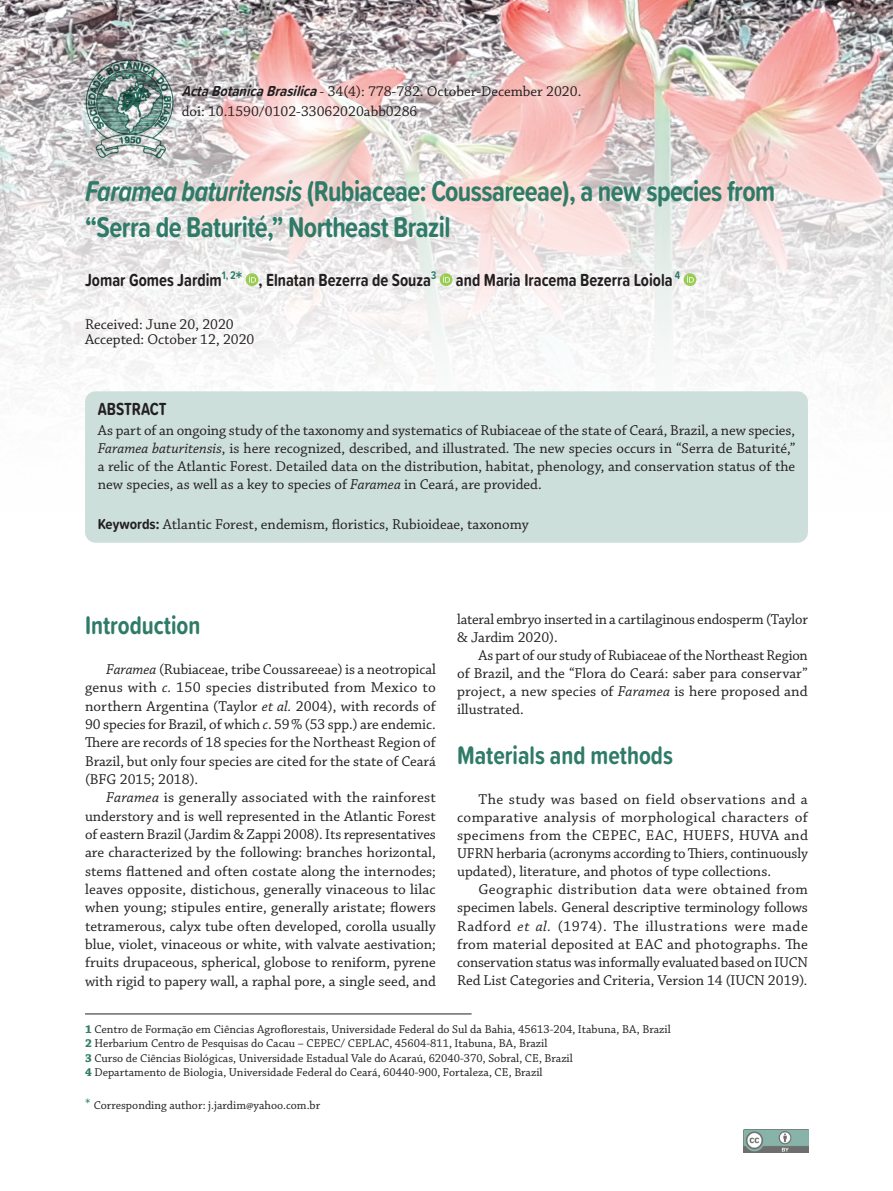
<style>
.page{position:relative;width:893px;height:1191px;background:#fff}
.page>*{position:absolute;margin:0;border:0;box-sizing:border-box;transform-origin:0 0}
.t1{font:700 29.7px/36.2px "Proxima Soft Cond";letter-spacing:-.02em;color:#2f7b67;scale:.91 1}
.t2{font:700 26.4px "Proxima Soft Cond";color:#2f7b67;scale:.91 1}
.t3{font:700 18.15px "Proxima Soft Cond";color:#231f20;scale:.91 1}
.t4{font:15px/18.1px "Chaparral Pro";color:#231f20;text-align:justify}
.t5{font:12px/14.4px "Chaparral Pro";color:#231f20}
.s1{font-family:"Proxima Soft Cond";font-weight:700;font-style:italic}
.s2{font-style:italic}
.s3{font-size:21.45px;color:#2f7b67}
.s4{font-family:"Proxima Soft Cond";font-weight:700}
.s5{font-weight:700;color:#2f7b67}
.s6{font-size:15px;color:#2f7b67}
</style>
<div class="page">
<img style="left:0;top:0;width:893px;height:377px">
<img style="left:743px;top:1129px;width:66px;height:23px">
<div style="left:85px;top:391px;width:723px;height:152px;background:#cddfdb;border-radius:11px"></div>
<hr style="left:85px;top:1013px;width:387px;height:1px;background:#231f20">
<img style="left:82px;top:54px;width:98px;height:111px">
<svg style="left:246px;top:273px;width:12px;height:13px"></svg>
<svg style="left:249px;top:275px;width:7px;height:7px"></svg>
<svg style="left:440px;top:273px;width:12px;height:13px"></svg>
<svg style="left:443px;top:275px;width:7px;height:7px"></svg>
<svg style="left:684px;top:273px;width:12px;height:13px"></svg>
<svg style="left:687px;top:275px;width:7px;height:7px"></svg>
<p class="t4" style="left:182px;top:82px;width:401px"><span class="s1">ActaBotanicaBrasilica</span>- 34(4): 778-782. October-December 2020.</p>
<p class="t4" style="left:182px;top:103px;width:237px">doi: 10.1590/0102-33062020abb0286</p>
<h1 class="t1" style="left:85px;top:171px;width:760px"><span class="s2">Faramea baturitensis</span> (Rubiaceae: Coussareeae), a new species from “Serra de Baturité,” Northeast Brazil</h1>
<p class="t3" style="left:85px;top:266px;width:655px">Jomar Gomes Jardim<sup>1,</sup> <sup>2</sup><span class="s3">*</span> , Elnatan Bezerra de Souza<sup>3</sup> and Maria Iracema Bezerra Loiola <sup>4</sup></p>
<p class="t4" style="left:85px;top:317px;width:171px;line-height:15.1px">Received: June 20, 2020<br>Accepted: October 12, 2020</p>
<p class="t3" style="left:98px;top:395px;width:77px">ABSTRACT</p>
<p class="t4" style="left:98px;top:422px;width:699px">As part of an ongoing study of the taxonomy and systematics of Rubiaceae of the state of Ceará, Brazil, a new species, <span class="s2">Faramea baturitensis</span>, is here recognized, described, and illustrated. The new species occurs in “Serra de Baturité,” a relic of the Atlantic Forest. Detailed data on the distribution, habitat, phenology, and conservation status of the new species, as well as a key to species of <span class="s2">Faramea</span> in Ceará, are provided.</p>
<p class="t4" style="left:98px;top:515px;width:432px"><span class="s4">Keywords:</span> Atlantic Forest, endemism, floristics, Rubioideae, taxonomy</p>
<p class="t4" style="left:457px;top:610px;width:352px">lateral embryo inserted in a cartilaginous endosperm (Taylor &amp; Jardim 2020).</p>
<p class="t4" style="left:457px;top:646px;width:352px;text-indent:21px">As part of our study of Rubiaceae of the Northeast Region of Brazil, and the “Flora do Ceará: saber para conservar” project, a new species of <span class="s2">Faramea</span> is here proposed and illustrated.</p>
<h2 class="t2" style="left:457px;top:736px;width:239px">Materials and methods</h2>
<p class="t4" style="left:457px;top:790px;width:352px;text-indent:21px">The study was based on field observations and a comparative analysis of morphological characters of specimens from the CEPEC, EAC, HUEFS, HUVA and UFRN herbaria (acronyms according to Thiers, continuously updated), literature, and photos of type collections.</p>
<p class="t4" style="left:457px;top:881px;width:352px;text-indent:21px">Geographic distribution data were obtained from specimen labels. General descriptive terminology follows Radford <span class="s2">et al.</span> (1974). The illustrations were made from material deposited at EAC and photographs. The conservation status was informally evaluated based on IUCN Red List Categories and Criteria, Version 14 (IUCN 2019)<span class="s2">.</span></p>
<p class="t5" style="left:85px;top:1022px;width:587px"><span class="s5">1</span> Centro de Formação em Ciências Agroflorestais, Universidade Federal do Sul da Bahia, 45613-204, Itabuna, BA, Brazil <span class="s5">2</span> Herbarium Centro de Pesquisas do Cacau – CEPEC/ CEPLAC, 45604-811, Itabuna, BA, Brazil<br><span class="s5">3</span> Curso de Ciências Biológicas, Universidade Estadual Vale do Acaraú, 62040-370, Sobral, CE, Brazil<br><span class="s5">4</span> Departamento de Biologia, Universidade Federal do Ceará, 60440-900, Fortaleza, CE, Brazil</p>
<p class="t5" style="left:85px;top:1098px;width:237px"><span class="s6">*</span> Corresponding author: j.jardim@yahoo.com.br</p>
<h2 class="t2" style="left:85px;top:606px;width:128px">Introduction</h2>
<p class="t4" style="left:85px;top:660px;width:352px;text-indent:21px"><span class="s2">Faramea</span> (Rubiaceae, tribe Coussareeae) is a neotropical genus with <span class="s2">c.</span> 150 species distributed from Mexico to northern Argentina (Taylor <span class="s2">et al.</span> 2004), with records of 90 species for Brazil, of which <span class="s2">c</span>. 59% (53 spp.) are endemic.<br>There are records of 18 species for the Northeast Region of Brazil, but only four species are cited for the state of Ceará (BFG 2015; 2018).</p>
<p class="t4" style="left:85px;top:789px;width:352px;text-indent:21px"><span class="s2">Faramea</span> is generally associated with the rainforest understory and is well represented in the Atlantic Forest of eastern Brazil (Jardim &amp; Zappi 2008). Its representatives are characterized by the following: branches horizontal, stems flattened and often costate along the internodes; leaves opposite, distichous, generally vinaceous to lilac when young; stipules entire, generally aristate; flowers tetramerous, calyx tube often developed, corolla usually blue, violet, vinaceous or white, with valvate aestivation; fruits drupaceous, spherical, globose to reniform, pyrene with rigid to papery wall, a raphal pore, a single seed, and</p>
</div>
